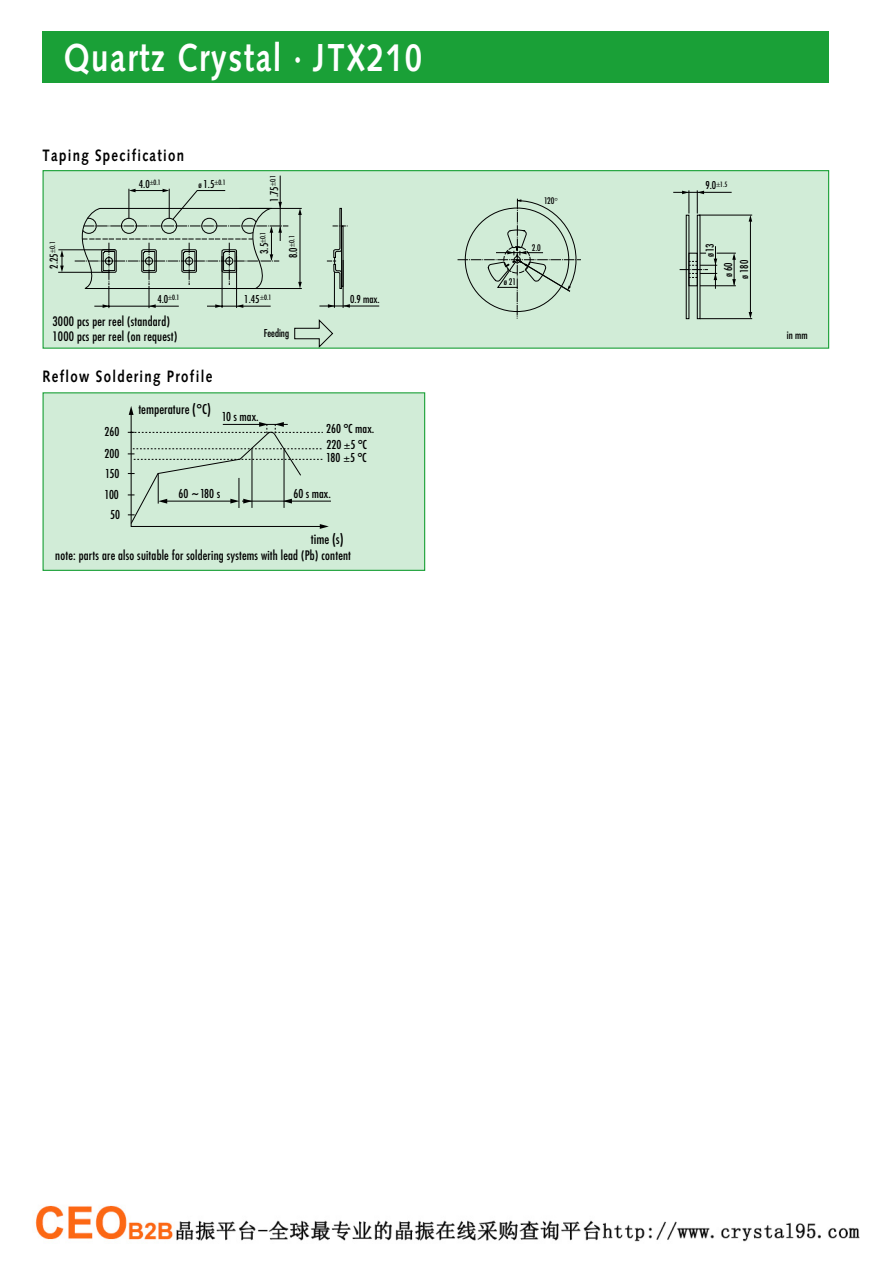
<style>
.page{position:relative;width:893px;height:1263px;background:#fff}
.page>*{position:absolute;margin:0;border:0;box-sizing:border-box;transform-origin:0 0}
.t1{font:700 39px "Syntax LT Std";letter-spacing:.05em;color:#fff;scale:.8 1}
.t2{font:700 16.5px "Syntax LT Std";letter-spacing:.1em;color:#000;scale:.8 1}
.t3{font:500 condensed 13.2px "Futura";color:#000}
.t4{font:condensed 12.75px/15.3px "Futura Std";letter-spacing:.015em;color:#000}
.t5{font:500 condensed 12px/21.6px "Futura";color:#000}
.t6{font:condensed 10.65px "Futura";color:#000}
.t7{font:condensed 10.5px "Futura Std";color:#000}
.t8{font:condensed 8.85px "Futura";color:#000}
.t9{font:condensed 7.05px "Futura";color:#000}
.s1{font-size:8.85px}
</style>
<div class="page">
<div style="left:43px;top:32px;width:786px;height:51px;background:#1aa037"></div>
<div style="left:43px;top:171px;width:786px;height:177px;background:#d1ecd7"></div>
<hr style="left:58px;top:250px;width:57px;height:1px;background:#000">
<hr style="left:58px;top:272px;width:52px;height:1px;background:#000">
<hr style="left:343px;top:260px;width:1px;height:48px;background:#000">
<hr style="left:348px;top:306px;width:31px;height:1px;background:#000">
<hr style="left:334px;top:272px;width:1px;height:36px;background:#000">
<svg style="left:319px;top:304px;width:31px;height:4px"></svg>
<svg style="left:294px;top:319px;width:39px;height:28px"></svg>
<svg style="left:327px;top:208px;width:21px;height:81px"></svg>
<div style="left:43px;top:170px;width:786px;height:179px;border:1px solid #1aa037"></div>
<div style="left:43px;top:393px;width:382px;height:177px;background:#d1ecd7"></div>
<svg style="left:127px;top:406px;width:204px;height:123px"></svg>
<hr style="left:223px;top:424px;width:65px;height:1px;background:#000">
<div style="left:43px;top:392px;width:382px;height:179px;border:1px solid #1aa037"></div>
<hr style="left:699px;top:215px;width:53px;height:1px;background:#000">
<hr style="left:750px;top:219px;width:1px;height:97px;background:#000">
<div style="left:697px;top:215px;width:3px;height:104px;border:1px solid #000"></div>
<hr style="left:673px;top:192px;width:59px;height:1px;background:#000">
<svg style="left:682px;top:190px;width:8px;height:24px"></svg>
<svg style="left:697px;top:190px;width:7px;height:24px"></svg>
<hr style="left:700px;top:318px;width:52px;height:1px;background:#000">
<hr style="left:715px;top:246px;width:1px;height:43px;background:#000">
<svg style="left:680px;top:253px;width:56px;height:33px"></svg>
<svg style="left:749px;top:312px;width:3px;height:7px"></svg>
<svg style="left:749px;top:215px;width:3px;height:7px"></svg>
<img style="left:35px;top:1205px;width:825px;height:37px">
<svg style="left:58px;top:249px;width:6px;height:23px"></svg>
<svg style="left:73px;top:176px;width:229px;height:132px"></svg>
<svg style="left:458px;top:198px;width:123px;height:121px"></svg>
<h1 class="t1" style="left:64px;top:35px;width:450px">Quartz Crystal · JTX210</h1>
<p class="t2" style="left:43px;top:146px;width:179px">Taping Specification</p>
<p class="t6" style="left:139px;top:177px;width:24px">4.0 <sup>0.1</sup></p>
<p class="t6" style="left:198px;top:177px;width:29px"><span class="s1">ø</span> 1.5 <sup>0.1</sup></p>
<p class="t6" style="left:268px;top:202px;width:28px;rotate:-90deg">1.75 <sup>0.1</sup></p>
<p class="t6" style="left:47px;top:269px;width:29px;rotate:-90deg">2.25 <sup>0.1</sup></p>
<p class="t6" style="left:258px;top:254px;width:24px;rotate:-90deg">3.5 <sup>0.1</sup></p>
<p class="t6" style="left:157px;top:293px;width:12px">4.0</p>
<p class="t6" style="left:244px;top:293px;width:17px">1.45</p>
<p class="t9" style="left:172px;top:294px;width:9px">0.1</p>
<p class="t9" style="left:264px;top:294px;width:9px">0.1</p>
<p class="t6" style="left:287px;top:258px;width:24px;rotate:-90deg">8.0 <sup>0.1</sup></p>
<p class="t4" style="left:53px;top:313px;width:126px">3000 pcs per reel (standard)<br>1000 pcs per reel (on request)</p>
<p class="t2" style="left:43px;top:367px;width:214px">Reflow Soldering Profile</p>
<p class="t5" style="left:105px;top:421px;width:16px">260<br>200</p>
<p class="t5" style="left:105px;top:463px;width:16px">150</p>
<p class="t3" style="left:138px;top:401px;width:74px">temperature (°C)</p>
<p class="t6" style="left:264px;top:327px;width:27px">Feeding</p>
<p class="t5" style="left:222px;top:406px;width:38px">10 s max.</p>
<p class="t6" style="left:350px;top:293px;width:31px">0.9 max.</p>
<p class="t5" style="left:326px;top:418px;width:50px">260 °C max.</p>
<p class="t5" style="left:326px;top:447px;width:42px">180 5 °C</p>
<p class="t5" style="left:327px;top:434px;width:42px">220 5 °C</p>
<p class="t5" style="left:105px;top:484px;width:16px">100</p>
<p class="t5" style="left:179px;top:483px;width:43px">60 ~180 s</p>
<p class="t5" style="left:293px;top:483px;width:39px">60 s max.</p>
<p class="t5" style="left:110px;top:504px;width:11px">50</p>
<p class="t3" style="left:311px;top:531px;width:34px">time (s)</p>
<p class="t4" style="left:55px;top:547px;width:297px">note: parts are also suitable for soldering systems with lead (Pb) content</p>
<p class="t8" style="left:504px;top:277px;width:14px">ø 21</p>
<p class="t8" style="left:544px;top:196px;width:12px">120</p>
<p class="t8" style="left:532px;top:242px;width:11px">2.0</p>
<p class="t6" style="left:705px;top:179px;width:24px">9.0 <sup>1.5</sup></p>
<p class="t6" style="left:703px;top:257px;width:15px;rotate:-90deg">ø 13</p>
<p class="t6" style="left:738px;top:279px;width:21px;rotate:-90deg">ø 180</p>
<p class="t6" style="left:722px;top:277px;width:16px;rotate:-90deg">ø 60</p>
<p class="t7" style="left:787px;top:329px;width:23px">in mm</p>
</div>
